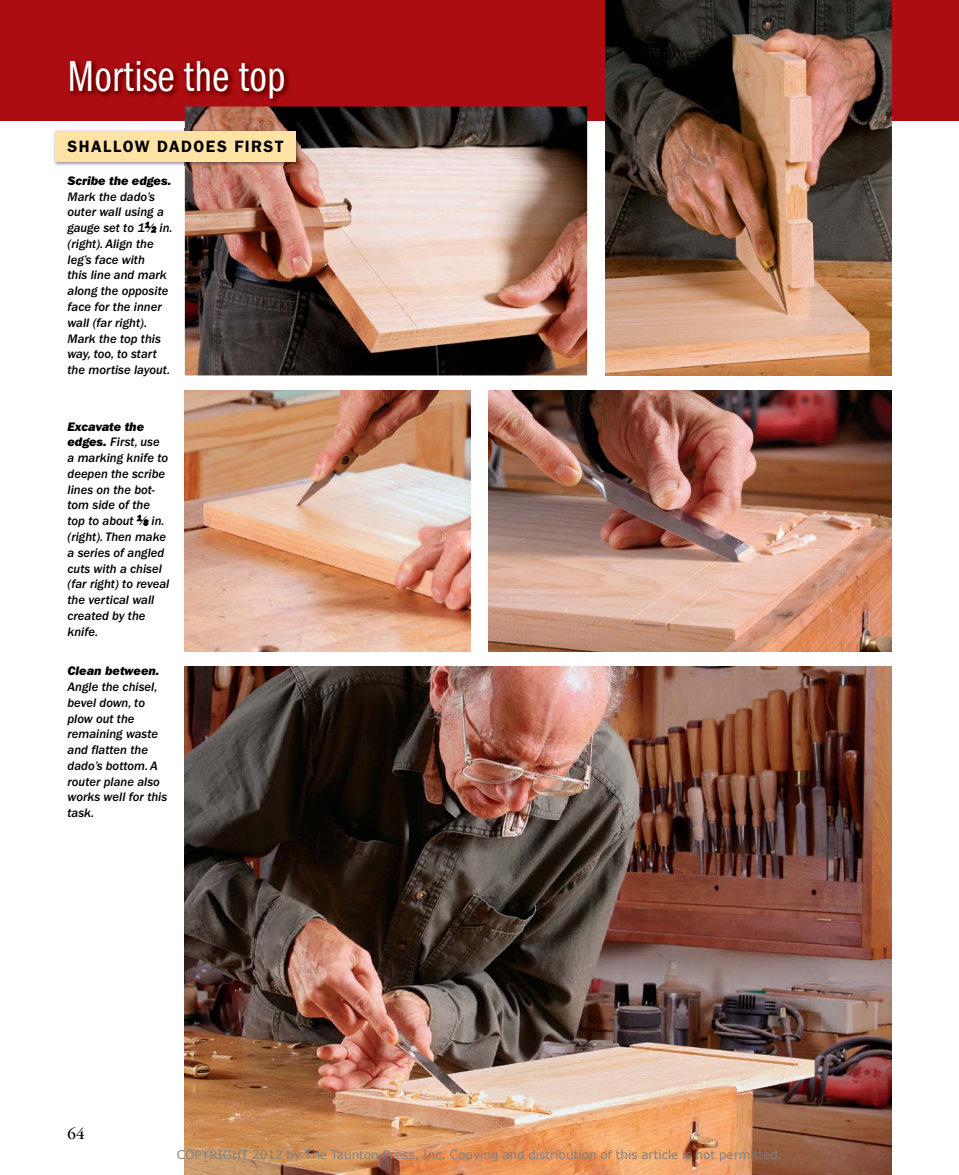
<style>
.page{position:relative;width:959px;height:1175px;background:#fff}
.page>*{position:absolute;margin:0;border:0;box-sizing:border-box;transform-origin:0 0}
.t1{font:45px "ITC Franklin Gothic Std Bk Cp";color:#fff}
.t2{font:600 16.5px "ITC Franklin Gothic Std";letter-spacing:.09em;color:#000}
.t3{font:16.05px "ITC Garamond Std";color:#000}
.t4{font:12.75px/15.8px "ITC Franklin Gothic Std Med It";color:#000}
.t5{font:12.75px "ITC Franklin Gothic Std Hvy It";color:#000}
.t6{font:12px "Verdana";color:#808080}
.s1{font-size:8.1px}
.s2{font-family:"ITC Franklin Gothic Std Hvy It"}
</style>
<div class="page">
<div style="left:0;top:0;width:958px;height:120px;background:#ab0d13"></div>
<svg style="left:145px;top:222px;width:11px;height:10px"></svg>
<svg style="left:137px;top:515px;width:11px;height:10px"></svg>
<img style="left:185px;top:106px;width:402px;height:269px">
<img style="left:606px;top:0;width:285px;height:375px">
<img style="left:185px;top:390px;width:285px;height:261px">
<img style="left:488px;top:390px;width:403px;height:261px">
<img style="left:185px;top:666px;width:706px;height:508px">
<img style="left:69px;top:60px;width:220px;height:43px">
<img style="left:53px;top:128px;width:247px;height:38px">
<div style="left:56px;top:131px;width:240px;height:30px;background:#ffe3a5"></div>
<h1 class="t1" style="left:68px;top:51px;width:219px">Mortise the top</h1>
<p class="t2" style="left:67px;top:136px;width:218px">SHALLOW DADOES FIRST</p>
<p class="t5" style="left:68px;top:173px;width:105px">Scribe the edges.</p>
<p class="t4" style="left:67px;top:189px;width:107px">Mark the dado’s outer wall using a gauge set to 1<sup>1</sup>⁄<span class="s1">2</span> in. (right). Align the leg’s face with<br>this line and mark along the opposite face for the inner wall (far right).<br>Mark the top this way, too, to start the mortise layout.</p>
<p class="t5" style="left:67px;top:419px;width:78px">Excavate the</p>
<p class="t4" style="left:67px;top:434px;width:103px"><span class="s2">edges.</span> First, use a marking knife to deepen the scribe lines on the bot&shy;tom side of the top to about <sup>1</sup>⁄<span class="s1">8</span> in. (right). Then make a series of angled cuts with a chisel (far right) to reveal the vertical wall created by the knife.</p>
<p class="t5" style="left:67px;top:663px;width:93px">Clean between.</p>
<p class="t4" style="left:67px;top:679px;width:101px">Angle the chisel, bevel down, to plow out the remaining waste and flatten the dado’s bottom. A router plane also works well for this task.</p>
<p class="t3" style="left:68px;top:1124px;width:19px">64</p>
<p class="t6" style="left:177px;top:1146px;width:607px">COPYRIGHT 2012 by The Taunton Press, Inc. Copying and distribution of this article is not permitted.</p>
</div>
